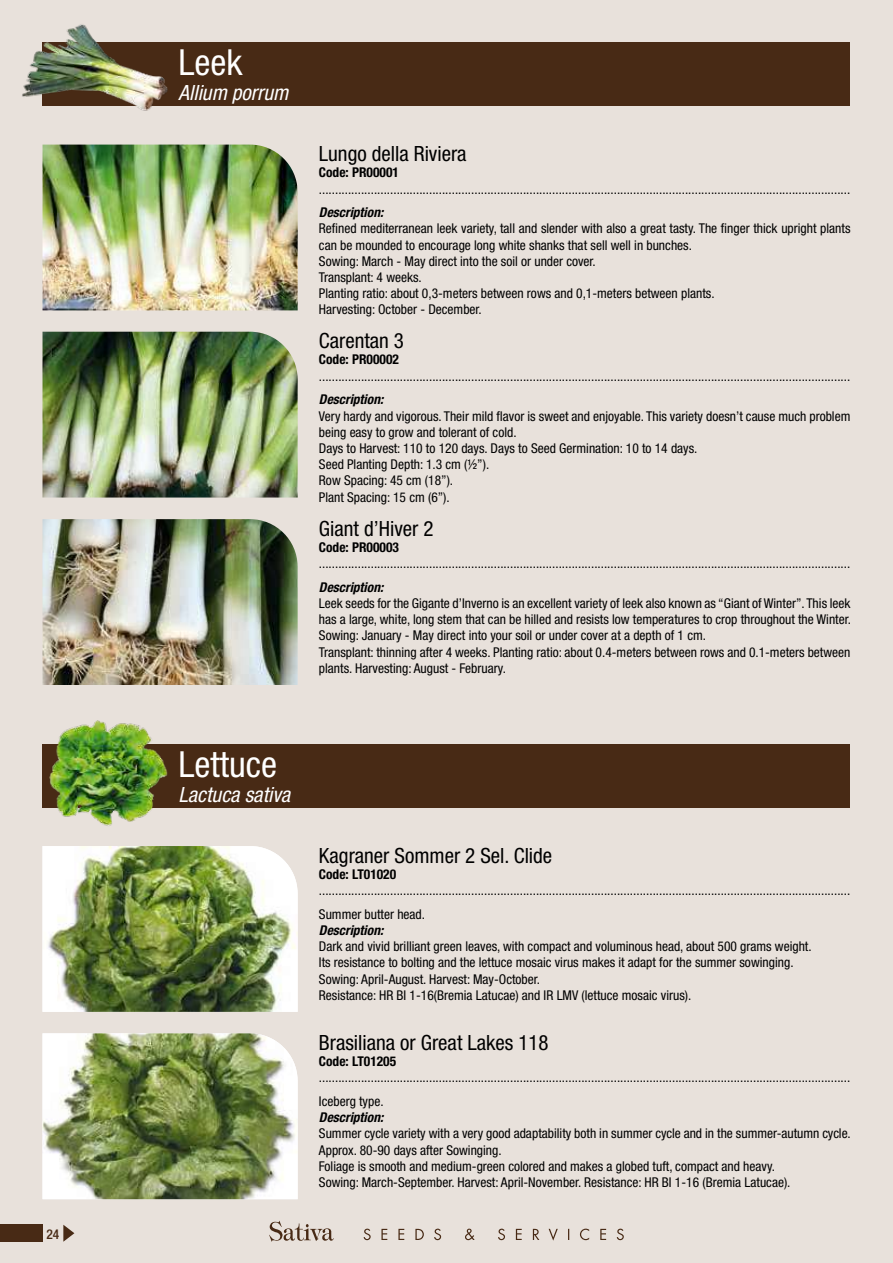
<style>
.page{position:relative;width:893px;height:1263px;background:#e8e1db}
.page>*{position:absolute;margin:0;border:0;box-sizing:border-box;transform-origin:0 0}
.t1{font:condensed 36px "Helvetica Neue";color:#fff}
.t2{font:condensed 21px "Helvetica Neue";color:#000}
.t3{font:italic condensed 21px "Helvetica Neue";color:#fff}
.t4{font:condensed 13.5px/16.2px "Helvetica Neue";color:#000}
.t5{font:700 condensed 13.5px "Helvetica Neue";color:#000}
.t6{font:italic 700 condensed 13.5px "Helvetica Neue";color:#000}
.t7{font:500 condensed 13.5px "Helvetica Neue";color:#482a15}
</style>
<div class="page">
<div style="left:43px;top:43px;width:807px;height:63px;background:#482a15"></div>
<div style="left:0;top:1225px;width:43px;height:17px;background:#482a15"></div>
<svg style="left:63px;top:1225px;width:11px;height:17px"></svg>
<svg style="left:364px;top:1228px;width:260px;height:13px"></svg>
<svg style="left:269px;top:1220px;width:65px;height:22px"></svg>
<img style="left:43px;top:519px;width:255px;height:166px">
<img style="left:22px;top:24px;width:162px;height:87px">
<img style="left:43px;top:332px;width:255px;height:165px">
<img style="left:43px;top:145px;width:255px;height:165px">
<img style="left:43px;top:1033px;width:255px;height:166px">
<img style="left:43px;top:846px;width:255px;height:166px">
<div style="left:43px;top:744px;width:807px;height:64px;background:#482a15"></div>
<img style="left:49px;top:720px;width:119px;height:106px">
<p class="t7" style="left:46px;top:1226px;width:14px">24</p>
<h1 class="t1" style="left:179px;top:42px;width:65px">Leek</h1>
<h2 class="t3" style="left:179px;top:81px;width:111px">Allium porrum</h2>
<h2 class="t2" style="left:319px;top:142px;width:149px">Lungo della Riviera</h2>
<p class="t5" style="left:319px;top:164px;width:82px">Code: PR00001</p>
<p class="t4" style="left:319px;top:181px;width:533px">....................................................................................................................................................................</p>
<p class="t6" style="left:319px;top:204px;width:66px">Description:</p>
<p class="t4" style="left:319px;top:220px;width:533px">Refined mediterranean leek variety, tall and slender with also a great tasty. The finger thick upright plants can be mounded to encourage long white shanks that sell well in bunches.<br>Sowing: March - May direct into the soil or under cover.<br>Transplant: 4 weeks.<br>Planting ratio: about 0,3-meters between rows and 0,1-meters between plants.<br>Harvesting: October - December.</p>
<h2 class="t2" style="left:319px;top:329px;width:87px">Carentan 3</h2>
<p class="t5" style="left:319px;top:351px;width:82px">Code: PR00002</p>
<p class="t4" style="left:319px;top:368px;width:533px">....................................................................................................................................................................</p>
<p class="t6" style="left:319px;top:391px;width:66px">Description:</p>
<p class="t4" style="left:319px;top:408px;width:533px">Very hardy and vigorous. Their mild flavor is sweet and enjoyable. This variety doesn’t cause much problem being easy to grow and tolerant of cold.<br>Days to Harvest: 110 to 120 days. Days to Seed Germination: 10 to 14 days.<br>Seed Planting Depth: 1.3 cm (½”).<br>Row Spacing: 45 cm (18”).<br>Plant Spacing: 15 cm (6”).</p>
<h2 class="t2" style="left:319px;top:516px;width:116px">Giant d’Hiver 2</h2>
<p class="t5" style="left:319px;top:539px;width:82px">Code: PR00003</p>
<p class="t4" style="left:319px;top:555px;width:533px">....................................................................................................................................................................</p>
<p class="t6" style="left:319px;top:579px;width:66px">Description:</p>
<p class="t4" style="left:319px;top:595px;width:534px">Leek seeds for the Gigante d’Inverno is an excellent variety of leek also known as “Giant of Winter”. This leek has a large, white, long stem that can be hilled and resists low temperatures to crop throughout the Winter.<br>Sowing: January - May direct into your soil or under cover at a depth of 1 cm.<br>Transplant: thinning after 4 weeks. Planting ratio: about 0.4-meters between rows and 0.1-meters between plants. Harvesting: August - February.</p>
<h1 class="t1" style="left:179px;top:743px;width:100px">Lettuce</h1>
<h2 class="t3" style="left:179px;top:782px;width:113px">Lactuca sativa</h2>
<h2 class="t2" style="left:319px;top:843px;width:235px">Kagraner Sommer 2 Sel. Clide</h2>
<p class="t5" style="left:319px;top:866px;width:79px">Code: LT01020</p>
<p class="t4" style="left:319px;top:878px;width:533px;line-height:23.7px">....................................................................................................................................................................<br>Summer butter head.</p>
<p class="t6" style="left:319px;top:922px;width:66px">Description:</p>
<p class="t4" style="left:319px;top:938px;width:494px">Dark and vivid brilliant green leaves, with compact and voluminous head, about 500 grams weight.<br>Its resistance to bolting and the lettuce mosaic virus makes it adapt for the summer sowinging.<br>Sowing: April-August. Harvest: May-October.<br>Resistance: HR BI 1-16(Bremia Latucae) and IR LMV (lettuce mosaic virus).</p>
<h2 class="t2" style="left:319px;top:1030px;width:231px">Brasiliana or Great Lakes 118</h2>
<p class="t5" style="left:319px;top:1053px;width:79px">Code: LT01205</p>
<p class="t4" style="left:319px;top:1065px;width:533px;line-height:23.7px">....................................................................................................................................................................<br>Iceberg type.</p>
<p class="t6" style="left:319px;top:1109px;width:66px">Description:</p>
<p class="t4" style="left:319px;top:1125px;width:533px">Summer cycle variety with a very good adaptability both in summer cycle and in the summer-autumn cycle.<br>Approx. 80-90 days after Sowinging.<br>Foliage is smooth and medium-green colored and makes a globed tuft, compact and heavy.<br>Sowing: March-September. Harvest: April-November. Resistance: HR BI 1-16 (Bremia Latucae).</p>
</div>
